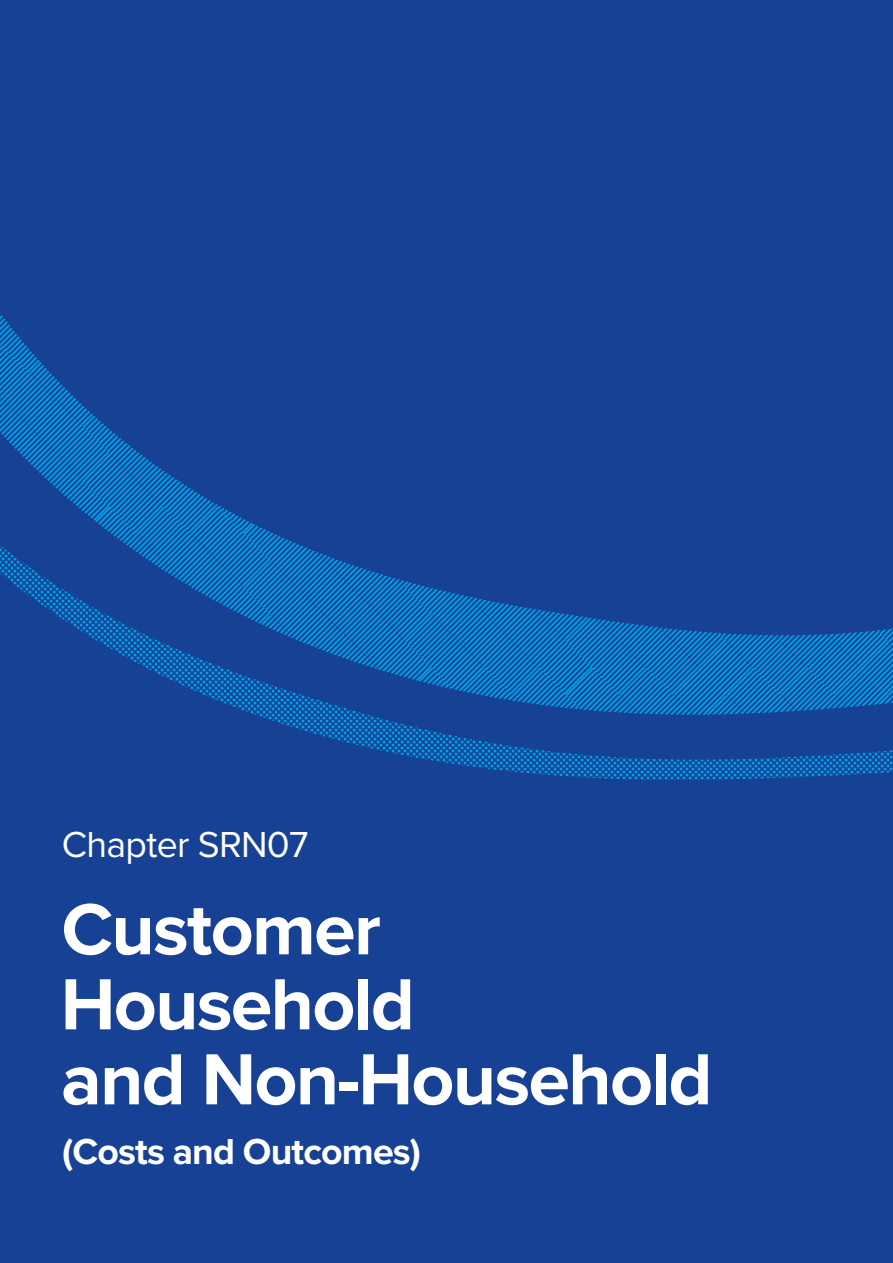
<style>
.page{position:relative;width:893px;height:1263px;background:#164194}
.page>*{position:absolute;margin:0;border:0;box-sizing:border-box;transform-origin:0 0}
.t1{font:700 75px/75px "Proxima Nova";letter-spacing:-.025em;color:#fff}
.t2{font:700 37.5px "Proxima Nova";letter-spacing:-.025em;color:#fff}
.t3{font:37.5px "Proxima Nova";letter-spacing:-.02em;color:#fff}
</style>
<div class="page">
<svg style="left:0;top:313px;width:893px;height:467px"></svg>
<p class="t3" style="left:62px;top:816px;width:248px">Chapter SRN07</p>
<p class="t1" style="left:61px;top:890px;width:653px">Customer<br>Household<br>and Non-Household</p>
<p class="t2" style="left:62px;top:1124px;width:360px">(Costs and Outcomes)</p>
</div>
